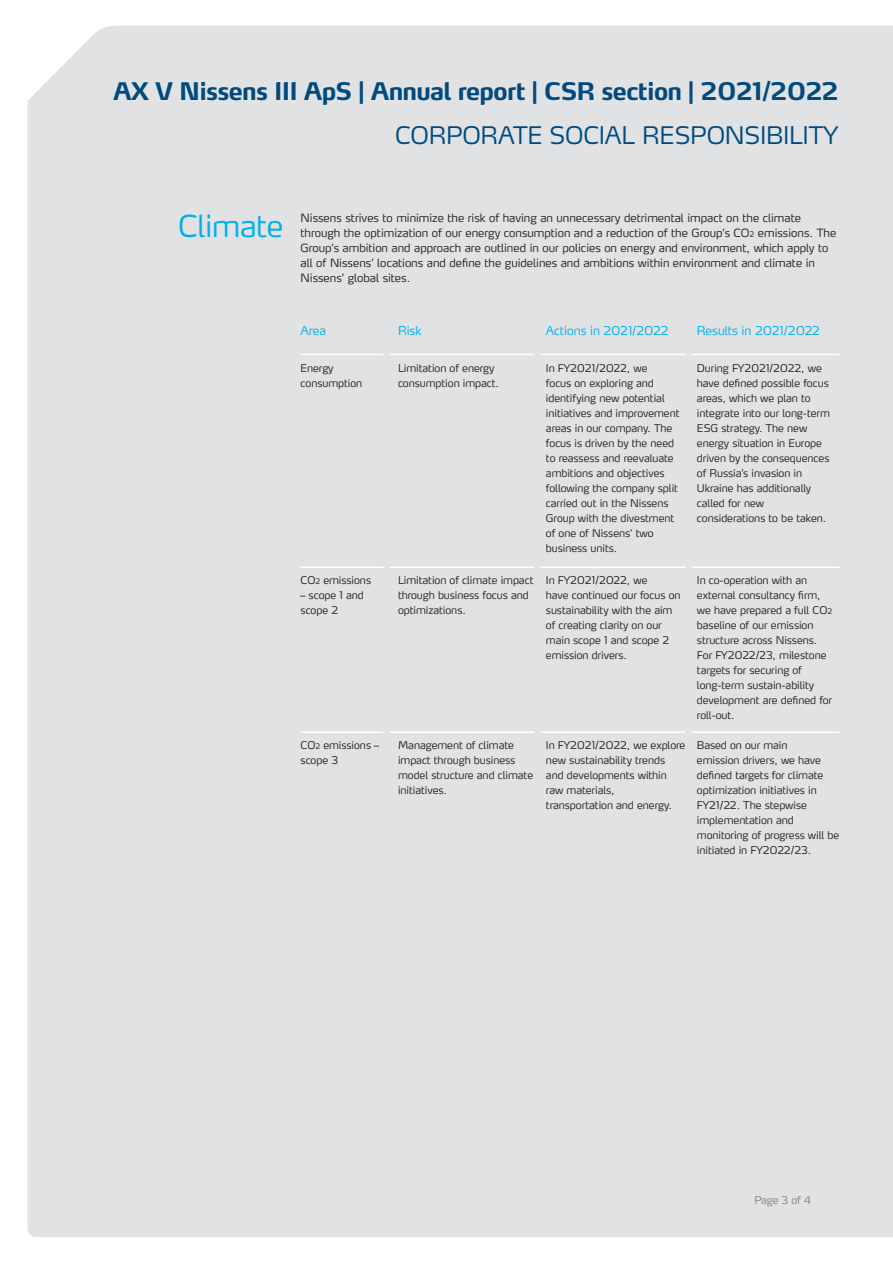
<style>
.page{position:relative;width:893px;height:1263px;background:#fff}
.page>*{position:absolute;margin:0;border:0;box-sizing:border-box;transform-origin:0 0}
.Header_Prio{font:300 30px "Max LF";letter-spacing:-.01em;color:#00aeef}
.Header_Prio-2{font:700 24px "Max LF";letter-spacing:-.03em;color:#004a7f}
.Header_Prio-3{font:300 24px "Max LF";letter-spacing:-.01em;color:#004a7f}
.Body{font:300 12px "Max LF";letter-spacing:-.005em;color:#00aeef}
.t1{font:300 11.25px/15px "Max LF";color:#231f20}
.Body-2{font:300 10.5px/15px "Max LF";letter-spacing:-.005em;color:#231f20}
.Header_Prio-4{font:300 10.5px "Max LF";letter-spacing:-.01em;color:#808285}
.s1{font-size:7.5px}
</style>
<div class="page">
<div style="left:27px;top:101px;width:866px;height:1136px;background:#e1e2e4"></div>
<div style="left:28px;top:25px;width:865px;height:76px;background:#e1e2e4"></div>
<hr style="left:301px;top:354px;width:82px;height:1px;background:#fff">
<hr style="left:389px;top:354px;width:145px;height:1px;background:#fff">
<hr style="left:540px;top:354px;width:145px;height:1px;background:#fff">
<hr style="left:691px;top:354px;width:148px;height:1px;background:#fff">
<div style="left:383px;top:306px;width:6px;height:48px;background:#e1e2e4"></div>
<div style="left:534px;top:306px;width:6px;height:48px;background:#e1e2e4"></div>
<div style="left:685px;top:306px;width:6px;height:48px;background:#e1e2e4"></div>
<div style="left:383px;top:354px;width:6px;height:323px;background:#e1e2e4"></div>
<div style="left:534px;top:354px;width:6px;height:323px;background:#e1e2e4"></div>
<div style="left:685px;top:354px;width:6px;height:323px;background:#e1e2e4"></div>
<hr style="left:301px;top:567px;width:82px;height:1px;background:#fff">
<hr style="left:389px;top:567px;width:145px;height:1px;background:#fff">
<hr style="left:540px;top:567px;width:145px;height:1px;background:#fff">
<hr style="left:691px;top:567px;width:148px;height:1px;background:#fff">
<div style="left:383px;top:567px;width:6px;height:306px;background:#e1e2e4"></div>
<div style="left:534px;top:567px;width:6px;height:306px;background:#e1e2e4"></div>
<div style="left:685px;top:567px;width:6px;height:306px;background:#e1e2e4"></div>
<hr style="left:301px;top:731px;width:82px;height:2px;background:#fff">
<hr style="left:389px;top:731px;width:145px;height:2px;background:#fff">
<hr style="left:540px;top:731px;width:145px;height:2px;background:#fff">
<hr style="left:691px;top:731px;width:148px;height:2px;background:#fff">
<div style="left:383px;top:732px;width:6px;height:306px;background:#e1e2e4"></div>
<div style="left:534px;top:732px;width:6px;height:306px;background:#e1e2e4"></div>
<div style="left:685px;top:732px;width:6px;height:306px;background:#e1e2e4"></div>
<p class="Header_Prio-2" style="left:113px;top:76px;width:727px">AX V Nissens III ApS | Annual report | CSR section | 2021/2022</p>
<p class="Header_Prio-3" style="left:395px;top:120px;width:445px">CORPORATE SOCIAL RESPONSIBILITY</p>
<p class="Header_Prio" style="left:178px;top:207px;width:107px">Climate</p>
<p class="t1" style="left:301px;top:210px;width:537px">Nissens strives to minimize the risk of having an unnecessary detrimental impact on the climate through the optimization of our energy consumption and a reduction of the Group’s CO<span class="s1">2</span> emissions. The Group’s ambition and approach are outlined in our policies on energy and environment, which apply to all of Nissens’ locations and define the guidelines and ambitions within environment and climate in Nissens’ global sites.</p>
<p class="Body" style="left:301px;top:322px;width:27px">Area</p>
<p class="Body" style="left:398px;top:322px;width:25px">Risk</p>
<p class="Body" style="left:546px;top:322px;width:124px">Actions in 2021/2022</p>
<p class="Body" style="left:697px;top:322px;width:124px">Results in 2021/2022</p>
<p class="Body-2" style="left:301px;top:360px;width:63px">Energy consumption</p>
<p class="Body-2" style="left:398px;top:360px;width:102px">Limitation of energy consumption impact.</p>
<p class="Body-2" style="left:546px;top:360px;width:103px">In FY2021/2022, we</p>
<p class="Body-2" style="left:697px;top:360px;width:134px">During FY2021/2022, we have defined possible focus areas, which we plan to integrate into our long-term<br>ESG strategy. The new energy situation in Europe driven by the consequences of Russia’s invasion in<br>Ukraine has additionally called for new</p>
<p class="Body-2" style="left:697px;top:510px;width:131px">considerations to be taken.</p>
<p class="Body-2" style="left:546px;top:375px;width:135px">focus on exploring and identifying new potential initiatives and improvement areas in our company. The focus is driven by the need to reassess and reevaluate ambitions and objectives following the company split carried out in the Nissens<br>Group with the divestment of one of Nissens’ two business units.</p>
<p class="Body-2" style="left:301px;top:573px;width:72px">CO<span class="s1">2</span> emissions</p>
<p class="Body-2" style="left:301px;top:588px;width:65px">– scope 1 and scope 2</p>
<p class="Body-2" style="left:398px;top:573px;width:137px">Limitation of climate impact through business focus and optimizations.</p>
<p class="Body-2" style="left:546px;top:573px;width:103px">In FY2021/2022, we</p>
<p class="Body-2" style="left:546px;top:588px;width:136px">have continued our focus on sustainability with the aim of creating clarity on our main scope 1 and scope 2 emission drivers.</p>
<p class="Body-2" style="left:697px;top:573px;width:137px">In co-operation with an external consultancy firm, we have prepared a full CO<span class="s1">2 </span>baseline of our emission structure across Nissens.<br>For FY2022/23, milestone targets for securing of long-term sustain-ability development are defined for roll-out.</p>
<p class="Body-2" style="left:301px;top:738px;width:80px">CO<span class="s1">2</span> emissions – scope 3</p>
<p class="Body-2" style="left:398px;top:738px;width:137px">Management of climate impact through business model structure and climate initiatives.</p>
<p class="Body-2" style="left:546px;top:738px;width:141px">In FY2021/2022, we explore new sustainability trends and developments within raw materials,</p>
<p class="Body-2" style="left:546px;top:798px;width:127px">transportation and energy.</p>
<p class="Body-2" style="left:697px;top:738px;width:128px">Based on our main emission drivers, we have defined targets for climate optimization initiatives in<br>FY21/22. The stepwise</p>
<p class="Body-2" style="left:697px;top:813px;width:144px">implementation and monitoring of progress will be initiated in FY2022/23.</p>
<p class="Header_Prio-4" style="left:754px;top:1193px;width:58px">Page 3 of 4</p>
</div>
